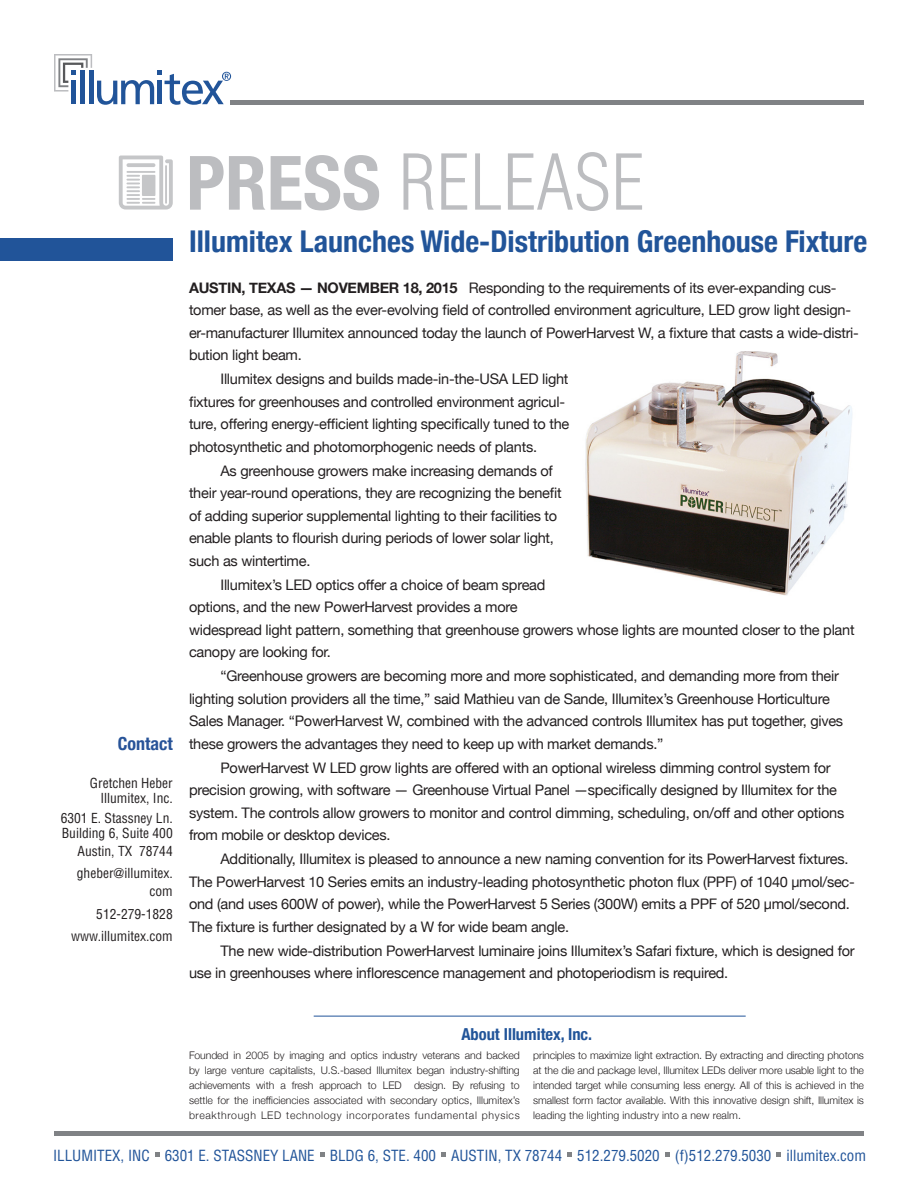
<style>
.page{position:relative;width:918px;height:1188px;background:#fff}
.page>*{position:absolute;margin:0;border:0;box-sizing:border-box;transform-origin:0 0}
.t1{font:300 condensed 75px "Helvetica";color:#bcbdc0}
.t2{font:700 condensed 30px "Helvetica Neue";color:#215499}
.t3{font:700 condensed 18px "Helvetica Neue";color:#275398}
.t4{font:700 condensed 16.5px "Helvetica Neue";color:#215499}
.t5{font:condensed 15px "Helvetica";color:#215499}
.t6{font:14.55px/22.5px "Helvetica Neue";letter-spacing:-.02em;color:#231f20}
.t7{font:condensed 13.5px/15px "Helvetica";color:#231f20}
.t8{font:300 10.5px/15px "Helvetica Neue";letter-spacing:.035em;color:#231f20;text-align:justify}
.s1{font-family:"Helvetica Neue";font-weight:700}
.s2{font-weight:700}
</style>
<div class="page">
<hr style="left:314px;top:1016px;width:432px;height:1px;background:#215499">
<img style="left:585px;top:351px;width:267px;height:245px">
<hr style="left:231px;top:100px;width:633px;height:4px;background:#808285">
<svg style="left:54px;top:54px;width:177px;height:51px"></svg>
<div style="left:0;top:239px;width:173px;height:22px;background:#215499"></div>
<hr style="left:54px;top:1132px;width:810px;height:4px;background:#808285">
<svg style="left:155px;top:1153px;width:4px;height:4px"></svg>
<svg style="left:567px;top:1153px;width:5px;height:4px"></svg>
<svg style="left:665px;top:1153px;width:4px;height:4px"></svg>
<svg style="left:777px;top:1152px;width:4px;height:5px"></svg>
<svg style="left:441px;top:1153px;width:5px;height:4px"></svg>
<svg style="left:320px;top:1153px;width:4px;height:4px"></svg>
<svg style="left:119px;top:156px;width:54px;height:54px"></svg>
<p class="t3" style="left:118px;top:729px;width:56px">Contact</p>
<p class="t7" style="left:90px;top:776px;width:84px">Gretchen Heber</p>
<p class="t7" style="left:100px;top:791px;width:74px">Illumitex, Inc.</p>
<p class="t7" style="left:61px;top:810px;width:114px">6301 E. Stassney Ln.<br>Building 6, Suite 400</p>
<p class="t7" style="left:78px;top:843px;width:97px">Austin, TX 78744</p>
<p class="t7" style="left:77px;top:864px;width:97px;line-height:18px;text-align:right">gheber@illumitex. com</p>
<p class="t7" style="left:96px;top:906px;width:78px">512-279-1828</p>
<p class="t7" style="left:71px;top:929px;width:103px">www.illumitex.com</p>
<p class="t1" style="left:186px;top:136px;width:460px"><span class="s1">PRESS</span> RELEASE</p>
<p class="t2" style="left:189px;top:217px;width:680px">Illumitex Launches Wide-Distribution Greenhouse Fixture</p>
<p class="t6" style="left:189px;top:277px;width:671px"><span class="s2">AUSTIN, TEXAS — NOVEMBER 18, 2015</span> Responding to the requirements of its ever-expanding cus&shy;tomer base, as well as the ever-evolving field of controlled environment agriculture, LED grow light design&shy;er-manufacturer Illumitex announced today the launch of PowerHarvest W, a fixture that casts a wide-distri&shy;bution light beam.</p>
<p class="t6" style="left:189px;top:369px;width:382px;text-indent:32px">Illumitex designs and builds made‐in‐the‐USA LED light fixtures for greenhouses and controlled environment agricul&shy;ture, offering energy‐efficient lighting specifically tuned to the photosynthetic and photomorphogenic needs of plants.</p>
<p class="t6" style="left:189px;top:460px;width:374px;text-indent:32px">As greenhouse growers make increasing demands of their year-round operations, they are recognizing the benefit of adding superior supplemental lighting to their facilities to enable plants to flourish during periods of lower solar light, such as wintertime.</p>
<p class="t6" style="left:189px;top:574px;width:667px;text-indent:32px">Illumitex’s LED optics offer a choice of beam spread<br>options, and the new PowerHarvest provides a more<br>widespread light pattern, something that greenhouse growers whose lights are mounted closer to the plant canopy are looking for.</p>
<p class="t6" style="left:189px;top:666px;width:656px;text-indent:32px">“Greenhouse growers are becoming more and more sophisticated, and demanding more from their lighting solution providers all the time,” said Mathieu van de Sande, Illumitex’s Greenhouse Horticulture Sales Manager. “PowerHarvest W, combined with the advanced controls Illumitex has put together, gives these growers the advantages they need to keep up with market demands.”</p>
<p class="t6" style="left:189px;top:757px;width:657px;text-indent:32px">PowerHarvest W LED grow lights are offered with an optional wireless dimming control system for precision growing, with software — Greenhouse Virtual Panel —specifically designed by Illumitex for the system. The controls allow growers to monitor and control dimming, scheduling, on/off and other options from mobile or desktop devices.</p>
<p class="t6" style="left:189px;top:849px;width:667px;text-indent:32px">Additionally, Illumitex is pleased to announce a new naming convention for its PowerHarvest fixtures.<br>The PowerHarvest 10 Series emits an industry-leading photosynthetic photon flux (PPF) of 1040 µmol/sec&shy;ond (and uses 600W of power), while the PowerHarvest 5 Series (300W) emits a PPF of 520 µmol/second.<br>The fixture is further designated by a W for wide beam angle.</p>
<p class="t6" style="left:189px;top:940px;width:667px;text-indent:32px">The new wide-distribution PowerHarvest luminaire joins Illumitex’s Safari fixture, which is designed for use in greenhouses where inflorescence management and photoperiodism is required.</p>
<p class="t4" style="left:461px;top:1020px;width:132px">About Illumitex, Inc.</p>
<p class="t8" style="left:189px;top:1047px;width:332px">Founded in 2005 by imaging and optics industry veterans and backed by large venture capitalists, U.S.-based Illumitex began industry-shifting achievements with a fresh approach to LED design. By refusing to settle for the inefficiencies associated with secondary optics, Illumitex’s breakthrough LED technology incorporates fundamental physics</p>
<p class="t8" style="left:533px;top:1047px;width:332px">principles to maximize light extraction. By extracting and directing photons at the die and package level, Illumitex LEDs deliver more usable light to the intended target while consuming less energy. All of this is achieved in the smallest form factor available. With this innovative design shift, Illumitex is leading the lighting industry into a new realm.</p>
<p class="t5" style="left:53px;top:1146px;width:814px">ILLUMITEX, INC 6301 E. STASSNEY LANE BLDG 6, STE. 400 AUSTIN, TX 78744 512.279.5020 (f)512.279.5030 illumitex.com</p>
</div>
